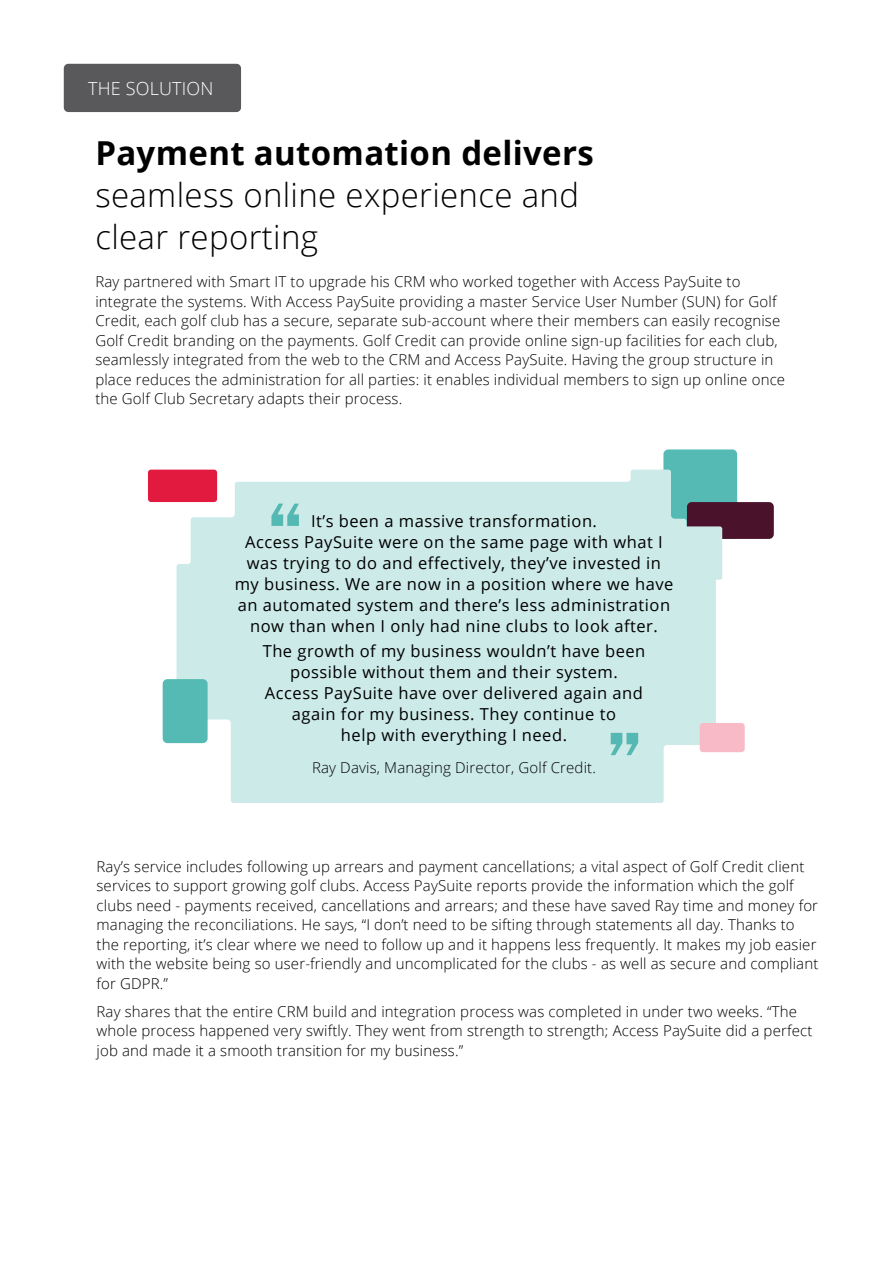
<style>
.page{position:relative;width:893px;height:1263px;background:#fff}
.page>*{position:absolute;margin:0;border:0;box-sizing:border-box;transform-origin:0 0}
.t1{font:300 33px/42px "Open Sans";letter-spacing:.01em;color:#000}
.t2{font:700 33px "Open Sans";letter-spacing:.01em;color:#000}
.t3{font:300 18px "Open Sans";letter-spacing:.01em;color:#fff}
.t4{font:16.5px/21px "Open Sans";letter-spacing:.03em;color:#000;text-align:center}
.t5{font:300 15px/19.5px "Open Sans";letter-spacing:.01em;color:#000}
</style>
<div class="page">
<div style="left:663px;top:449px;width:74px;height:90px;background:#54bab3;border-radius:5px"></div>
<div style="left:687px;top:502px;width:87px;height:37px;background:#4a122b;border-radius:5px"></div>
<svg style="left:177px;top:470px;width:545px;height:333px;background:#ceeae8"></svg>
<div style="left:163px;top:679px;width:45px;height:64px;background:#54bab3;border-radius:5px"></div>
<div style="left:700px;top:723px;width:45px;height:29px;background:#f7bac6;border-radius:3px"></div>
<div style="left:148px;top:470px;width:69px;height:32px;background:#e31a40;border-radius:3px"></div>
<div style="left:64px;top:64px;width:177px;height:48px;background:#59595c;border-radius:5px"></div>
<svg style="left:271px;top:504px;width:28px;height:22px"></svg>
<svg style="left:611px;top:733px;width:27px;height:22px"></svg>
<p class="t3" style="left:88px;top:76px;width:127px">THE SOLUTION</p>
<h1 class="t2" style="left:95px;top:129px;width:500px">Payment automation delivers</h1>
<h1 class="t1" style="left:95px;top:173px;width:485px">seamless online experience and clear reporting</h1>
<p class="t5" style="left:95px;top:272px;width:691px">Ray partnered with Smart IT to upgrade his CRM who worked together with Access PaySuite to integrate the systems. With Access PaySuite providing a master Service User Number (SUN) for Golf Credit, each golf club has a secure, separate sub-account where their members can easily recognise Golf Credit branding on the payments. Golf Credit can provide online sign-up facilities for each club, seamlessly integrated from the web to the CRM and Access PaySuite. Having the group structure in place reduces the administration for all parties: it enables individual members to sign up online once the Golf Club Secretary adapts their process.</p>
<p class="t4" style="left:235px;top:510px;width:440px">It’s been a massive transformation.<br>Access PaySuite were on the same page with what I was trying to do and effectively, they’ve invested in my business. We are now in a position where we have an automated system and there’s less administration now than when I only had nine clubs to look after.</p>
<p class="t4" style="left:263px;top:640px;width:384px">The growth of my business wouldn’t have been possible without them and their system.<br>Access PaySuite have over delivered again and again for my business. They continue to<br>help with everything I need.</p>
<p class="t5" style="left:312px;top:758px;width:285px">Ray Davis, Managing Director, Golf Credit.</p>
<p class="t5" style="left:97px;top:856px;width:723px">Ray’s service includes following up arrears and payment cancellations; a vital aspect of Golf Credit client services to support growing golf clubs. Access PaySuite reports provide the information which the golf clubs need - payments received, cancellations and arrears; and these have saved Ray time and money for managing the reconciliations. He says, “I don’t need to be sifting through statements all day. Thanks to the reporting, it’s clear where we need to follow up and it happens less frequently. It makes my job easier with the website being so user-friendly and uncomplicated for the clubs - as well as secure and compliant for GDPR.”</p>
<p class="t5" style="left:97px;top:1001px;width:717px">Ray shares that the entire CRM build and integration process was completed in under two weeks. “The whole process happened very swiftly. They went from strength to strength; Access PaySuite did a perfect job and made it a smooth transition for my business.”</p>
</div>
